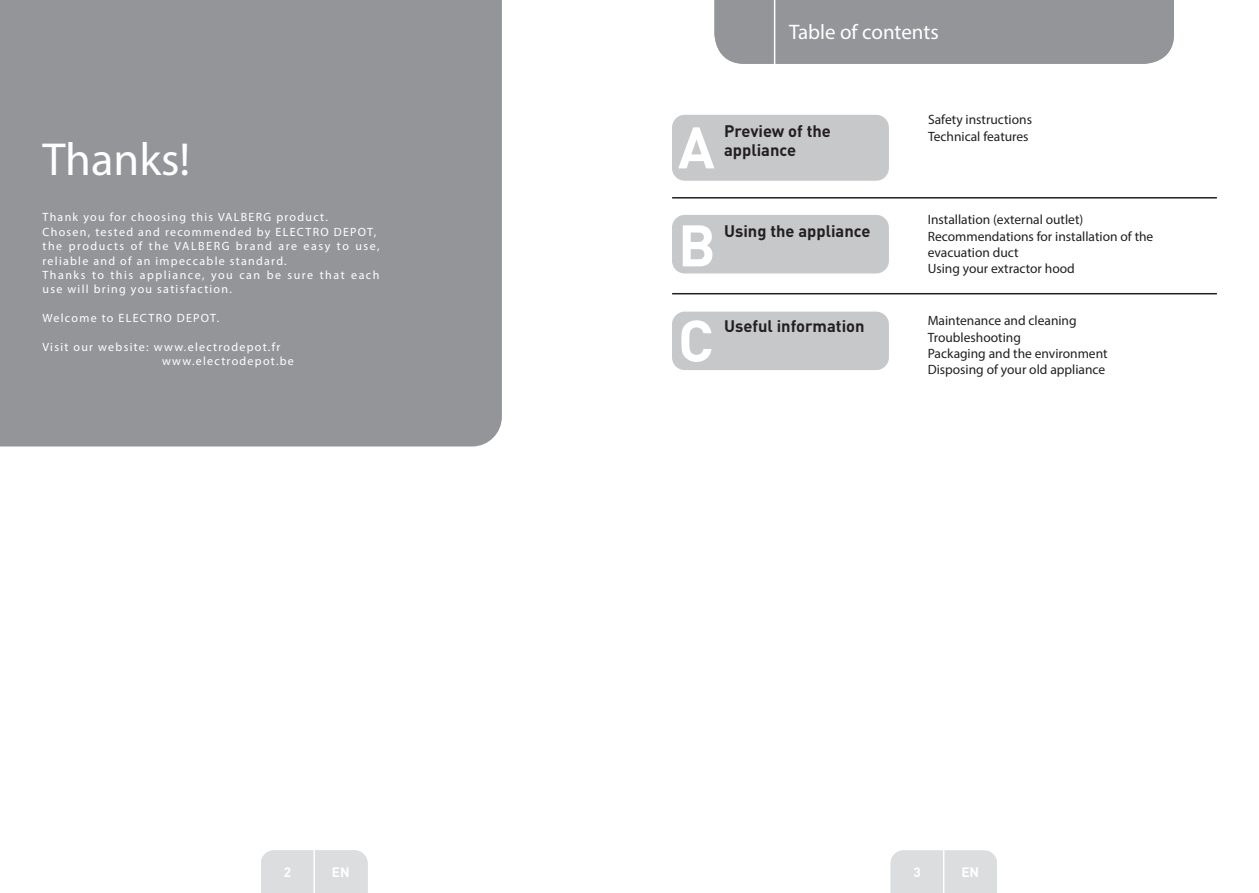
<style>
.page{position:relative;width:1259px;height:893px;background:#fff}
.page>*{position:absolute;margin:0;border:0;box-sizing:border-box;transform-origin:0 0}
.t1{font:700 57.6px "DIN Pro";color:#fff}
.t2{font:46.5px "Myriad Pro";color:#fff}
.t3{font:21px "DIN Pro";color:#fff}
.TitreGauche__gabarit{font:21px "Myriad Pro";color:#fff}
.t4{font:700 16.5px/19.8px "DIN Pro";color:#231f20}
.Sommaire{font:13.5px/16.2px "Myriad Pro";color:#231f20}
.Body{font:700 13.5px "DIN Pro";color:#fff}
.t5{font:12px/14.4px "Myriad Pro";letter-spacing:.105em;color:#fff}
</style>
<div class="page">
<div style="left:714px;top:0;width:460px;height:64px;background:#939598"></div>
<div style="left:890px;top:850px;width:107px;height:43px;background:#dcdddf"></div>
<hr style="left:943px;top:833px;width:1px;height:60px;background:#fff">
<hr style="left:774px;top:0;width:1px;height:66px;background:#fff">
<div style="left:0;top:0;width:502px;height:446px;background:#939598"></div>
<hr style="left:672px;top:197px;width:545px;height:2px;background:#231f20">
<hr style="left:672px;top:293px;width:545px;height:1px;background:#231f20">
<div style="left:261px;top:850px;width:106px;height:43px;background:#dcdddf"></div>
<hr style="left:313px;top:833px;width:2px;height:60px;background:#fff">
<div style="left:672px;top:115px;width:217px;height:66px;background:#c7c8ca;border-radius:13px"></div>
<div style="left:672px;top:312px;width:217px;height:58px;background:#c7c8ca;border-radius:13px"></div>
<div style="left:672px;top:215px;width:217px;height:58px;background:#c7c8ca;border-radius:13px"></div>
<p class="t2" style="left:43px;top:130px;width:149px">Thanks!</p>
<p class="t5" style="left:43px;top:210px;width:287px">Thank you for choosing this VALBERG product.</p>
<p class="t5" style="left:43px;top:224px;width:335px">Chosen, tested and recommended by ELECTRO DEPOT,</p>
<p class="t5" style="left:43px;top:239px;width:339px">the products of the VALBERG brand are easy to use, reliable and of an impeccable standard.</p>
<p class="t5" style="left:43px;top:268px;width:338px">Thanks to this appliance, you can be sure that each use will bring you satisfaction.</p>
<p class="t5" style="left:43px;top:311px;width:178px">Welcome to ELECTRO DEPOT.</p>
<p class="t5" style="left:43px;top:340px;width:239px">Visit our website: www.electrodepot.fr</p>
<p class="t5" style="left:162px;top:354px;width:133px">www.electrodepot.be</p>
<p class="Body" style="left:284px;top:863px;width:9px">2</p>
<p class="Body" style="left:332px;top:863px;width:19px">EN</p>
<p class="Body" style="left:332px;top:863px;width:18px">FR</p>
<p class="TitreGauche__gabarit" style="left:789px;top:19px;width:151px">Table of contents</p>
<h3 class="t3" style="left:792px;top:20px;width:186px">Aperçu de l’appareil</h3>
<p class="t1" style="left:678px;top:108px;width:38px">A</p>
<p class="t4" style="left:724px;top:120px;width:108px">Preview of the appliance</p>
<p class="t1" style="left:678px;top:206px;width:39px">B</p>
<p class="t4" style="left:724px;top:220px;width:148px">Using the appliance</p>
<p class="t1" style="left:678px;top:302px;width:37px">C</p>
<p class="t4" style="left:724px;top:316px;width:142px">Useful information</p>
<p class="Sommaire" style="left:928px;top:112px;width:105px">Safety instructions</p>
<p class="Sommaire" style="left:928px;top:128px;width:102px">Technical features</p>
<p class="Sommaire" style="left:927px;top:212px;width:157px">Installation (external outlet)</p>
<p class="Sommaire" style="left:927px;top:228px;width:227px">Recommendations for installation of the evacuation duct</p>
<p class="Sommaire" style="left:927px;top:260px;width:149px">Using your extractor hood</p>
<p class="Sommaire" style="left:927px;top:313px;width:150px">Maintenance and cleaning</p>
<p class="Sommaire" style="left:927px;top:329px;width:95px">Troubleshooting</p>
<p class="Sommaire" style="left:927px;top:345px;width:181px">Packaging and the environment</p>
<p class="Sommaire" style="left:927px;top:361px;width:179px">Disposing of your old appliance</p>
<p class="Body" style="left:913px;top:863px;width:9px">3</p>
<p class="Body" style="left:962px;top:863px;width:18px">FR</p>
<p class="Body" style="left:961px;top:863px;width:19px">EN</p>
</div>
